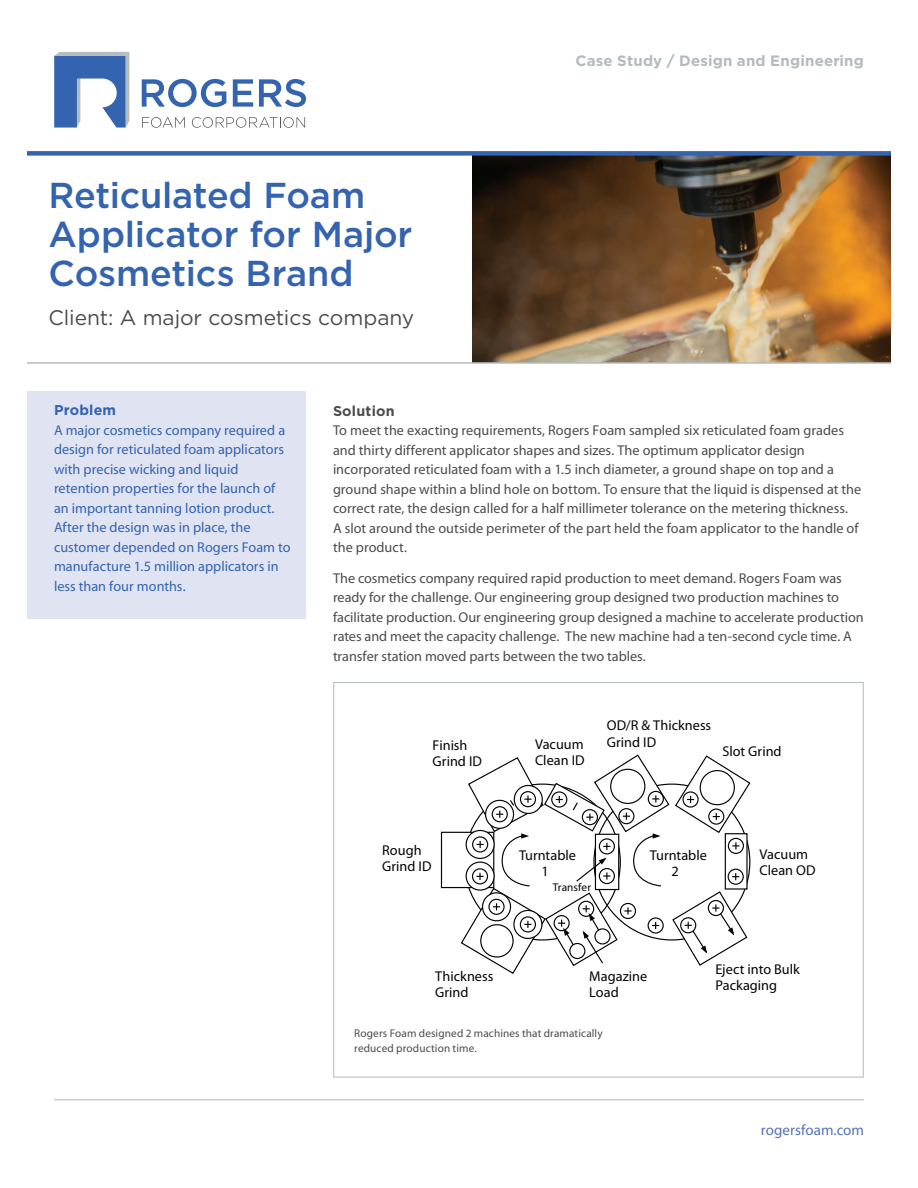
<style>
.page{position:relative;width:918px;height:1188px;background:#fff}
.page>*{position:absolute;margin:0;border:0;box-sizing:border-box;transform-origin:0 0}
.t1{font:500 36px/39px "Gotham";letter-spacing:-.01em;color:#3463af}
.t2{font:21px "Gotham";letter-spacing:-.005em;color:#4b4c4d}
.t3{font:700 15px "Gotham";letter-spacing:.01em;color:#b3bbbe}
.t4{font:15px "Myriad";color:#5572b8}
.t5{font:14.25px/19.5px "Myriad";color:#4b4c4d}
.t6{font:14.25px/19.5px "Myriad";color:#3463af}
.t7{font:14.25px/16.5px "Myriad Pro";color:#040503}
.t8{font:700 14.25px "Gotham";letter-spacing:.015em;color:#4b4c4d}
.t9{font:700 14.25px "Gotham";letter-spacing:.015em;color:#3463af}
.t10{font:11.25px/15px "Myriad";letter-spacing:.01em;color:#4b4c4d}
.t11{font:11.25px "Myriad Pro";letter-spacing:.01em;color:#040503}
</style>
<div class="page">
<img style="left:472px;top:156px;width:419px;height:206px">
<div style="left:27px;top:391px;width:279px;height:227px;background:#e0e4f2"></div>
<div style="left:441px;top:832px;width:53px;height:56px;border:1px solid #040503"></div>
<svg style="left:460px;top:754px;width:291px;height:220px"></svg>
<svg style="left:54px;top:52px;width:75px;height:76px"></svg>
<svg style="left:142px;top:117px;width:43px;height:11px"></svg>
<svg style="left:192px;top:117px;width:113px;height:11px"></svg>
<svg style="left:142px;top:79px;width:84px;height:28px"></svg>
<svg style="left:233px;top:79px;width:20px;height:28px"></svg>
<svg style="left:259px;top:79px;width:47px;height:28px"></svg>
<div style="left:27px;top:151px;width:864px;height:5px;background:#3463af"></div>
<hr style="left:27px;top:362px;width:864px;height:2px;background:#b3bbbe">
<hr style="left:54px;top:1099px;width:810px;height:1px;background:#b3bbbe">
<h1 class="t1" style="left:49px;top:175px;width:365px">Reticulated Foam<br>Applicator for Major<br>Cosmetics Brand</h1>
<h2 class="t2" style="left:49px;top:304px;width:367px">Client: A major cosmetics company</h2>
<p class="t3" style="left:576px;top:51px;width:290px">Case Study / Design and Engineering</p>
<p class="t9" style="left:54px;top:401px;width:64px">Problem</p>
<p class="t6" style="left:54px;top:421px;width:238px">A major cosmetics company required a design for reticulated foam applicators with precise wicking and liquid retention properties for the launch of an important tanning lotion product.<br>After the design was in place, the customer depended on Rogers Foam to manufacture 1.5 million applicators in less than four months.</p>
<p class="t8" style="left:333px;top:401px;width:63px">Solution</p>
<p class="t5" style="left:333px;top:421px;width:530px">To meet the exacting requirements, Rogers Foam sampled six reticulated foam grades and thirty different applicator shapes and sizes. The optimum applicator design incorporated reticulated foam with a 1.5 inch diameter, a ground shape on top and a ground shape within a blind hole on bottom. To ensure that the liquid is dispensed at the correct rate, the design called for a half millimeter tolerance on the metering thickness.<br>A slot around the outside perimeter of the part held the foam applicator to the handle of the product.</p>
<p class="t5" style="left:333px;top:569px;width:532px">The cosmetics company required rapid production to meet demand. Rogers Foam was ready for the challenge. Our engineering group designed two production machines to facilitate production. Our engineering group designed a machine to accelerate production rates and meet the capacity challenge. The new machine had a ten-second cycle time. A transfer station moved parts between the two tables.</p>
<p class="t7" style="left:433px;top:737px;width:51px">Finish<br>Grind ID</p>
<p class="t7" style="left:535px;top:736px;width:51px">Vacuum<br>Clean ID</p>
<p class="t7" style="left:607px;top:718px;width:106px">OD/R &amp; Thickness<br>Grind ID</p>
<p class="t7" style="left:722px;top:743px;width:61px">Slot Grind</p>
<p class="t7" style="left:382px;top:842px;width:51px">Rough<br>Grind ID</p>
<p class="t7" style="left:519px;top:847px;width:59px">Turntable</p>
<p class="t7" style="left:650px;top:847px;width:59px">Turntable</p>
<p class="t7" style="left:542px;top:863px;width:9px">1</p>
<p class="t7" style="left:671px;top:863px;width:9px">2</p>
<p class="t11" style="left:553px;top:881px;width:40px">Transfer</p>
<p class="t7" style="left:760px;top:846px;width:58px">Vacuum<br>Clean OD</p>
<p class="t7" style="left:435px;top:968px;width:60px">Thickness<br>Grind</p>
<p class="t7" style="left:589px;top:968px;width:59px">Magazine<br>Load</p>
<p class="t10" style="left:354px;top:1026px;width:250px">Rogers Foam designed 2 machines that dramatically reduced production time.</p>
<p class="t7" style="left:715px;top:961px;width:86px">Eject into Bulk<br>Packaging</p>
<p class="t4" style="left:761px;top:1123px;width:105px">rogersfoam.com</p>
</div>
